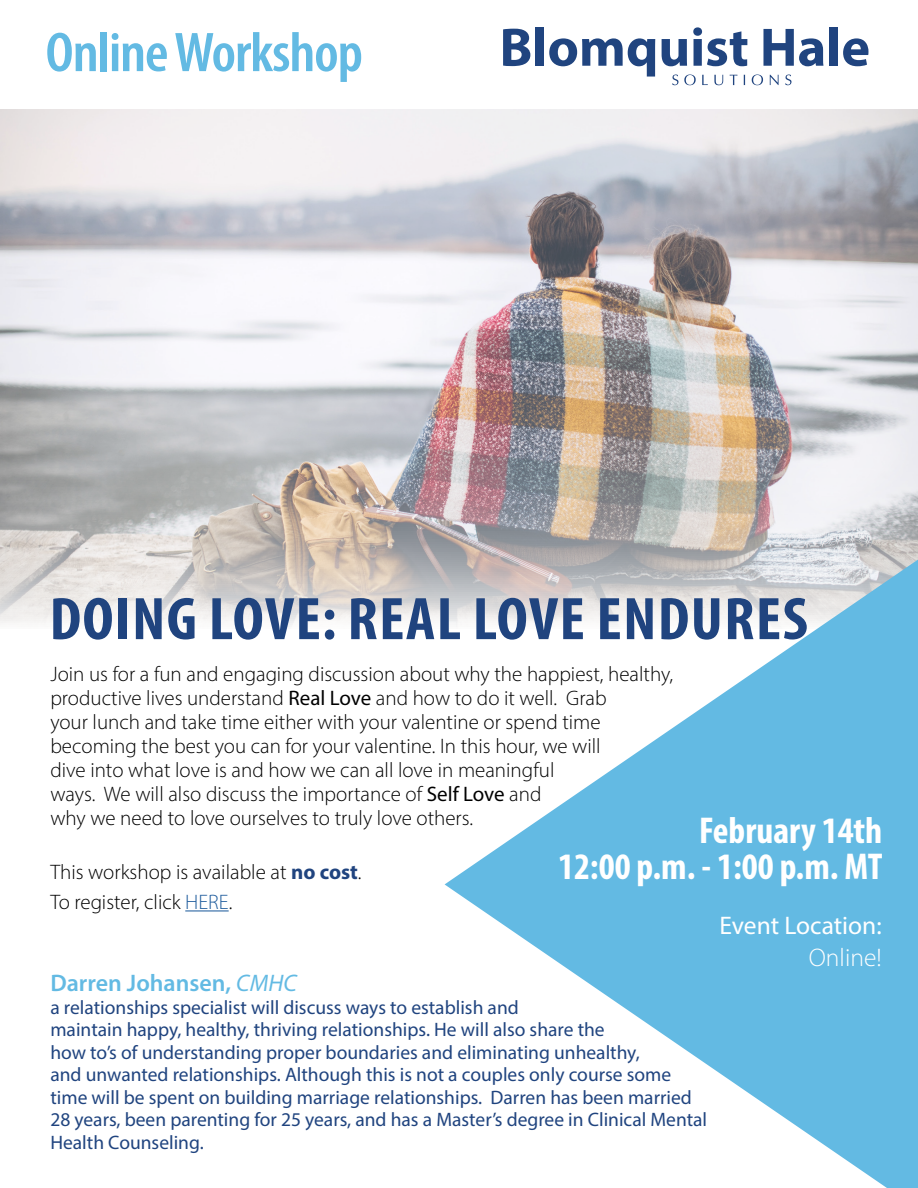
<style>
.page{position:relative;width:918px;height:1188px;background:#fff}
.page>*{position:absolute;margin:0;border:0;box-sizing:border-box;transform-origin:0 0}
.t1{font:700 condensed 60.6px "Myriad Pro";letter-spacing:.02em;color:#20447f;scale:1.06 1}
.t2{font:600 condensed 56.4px "Myriad Pro";letter-spacing:-.02em;color:#63bae3;scale:1.06 1}
.t3{font:700 condensed 37.5px/36px "Myriad Pro";color:#fff;text-align:right}
.t4{font:25.5px "Myriad Pro";color:#fff}
.t5{font:300 25.5px "Myriad Pro";color:#fff}
.t6{font:600 24px "Myriad Pro";color:#63bae3}
.t7{font:300 21px/24px "Myriad Pro";color:#000}
.t8{font:19.5px/22.5px "Myriad Pro";color:#20447f}
.s1{font-weight:400}
.s2{font-weight:700;color:#20447f}
.s3{color:#215e9e}
.s4{font-weight:400;font-style:italic}
</style>
<div class="page">
<img style="left:0;top:110px;width:918px;height:517px">
<hr style="left:185px;top:910px;width:44px;height:1px;background:#215e9e">
<svg style="left:503px;top:29px;width:27px;height:37px"></svg>
<div style="left:536px;top:27px;width:8px;height:39px;background:#20447f"></div>
<svg style="left:549px;top:38px;width:106px;height:39px"></svg>
<svg style="left:662px;top:39px;width:25px;height:27px"></svg>
<svg style="left:693px;top:27px;width:54px;height:39px"></svg>
<svg style="left:763px;top:29px;width:60px;height:37px"></svg>
<div style="left:830px;top:27px;width:8px;height:39px;background:#20447f"></div>
<svg style="left:843px;top:38px;width:25px;height:28px"></svg>
<svg style="left:672px;top:75px;width:6px;height:10px"></svg>
<svg style="left:684px;top:75px;width:12px;height:10px"></svg>
<svg style="left:702px;top:75px;width:6px;height:10px"></svg>
<svg style="left:714px;top:75px;width:9px;height:10px"></svg>
<svg style="left:730px;top:75px;width:7px;height:10px"></svg>
<svg style="left:752px;top:75px;width:11px;height:10px"></svg>
<svg style="left:770px;top:75px;width:9px;height:10px"></svg>
<svg style="left:785px;top:75px;width:6px;height:10px"></svg>
<svg style="left:445px;top:560px;width:473px;height:628px;fill:#63bae3"></svg>
<h2 class="t2" style="left:46px;top:18px;width:301px">Online Workshop</h2>
<h1 class="t1" style="left:50px;top:581px;width:717px">DOING LOVE: REAL LOVE ENDURES</h1>
<p class="t7" style="left:50px;top:662px;width:624px">Join us for a fun and engaging discussion about why the happiest, healthy, productive lives understand <span class="s1">Real Love</span> and how to do it well. Grab<br>your lunch and take time either with your valentine or spend time becoming the best you can for your valentine. In this hour, we will<br>dive into what love is and how we can all love in meaningful<br>ways. We will also discuss the importance of <span class="s1">Self Love</span> and<br>why we need to love ourselves to truly love others.</p>
<p class="t7" style="left:50px;top:857px;width:313px;line-height:30px">This workshop is available at <span class="s2">no cost</span>.<br>To register, click <span class="s3">HERE</span>.</p>
<h3 class="t3" style="left:558px;top:811px;width:326px">February 14th<br>12:00 p.m. - 1:00 p.m. MT</h3>
<p class="t4" style="left:720px;top:910px;width:164px">Event Location:</p>
<p class="t5" style="left:809px;top:942px;width:74px">Online!</p>
<p class="t6" style="left:50px;top:968px;width:248px">Darren Johansen, <span class="s4">CMHC</span></p>
<p class="t8" style="left:50px;top:996px;width:658px">a relationships specialist will discuss ways to establish and<br>maintain happy, healthy, thriving relationships. He will also share the<br>how to’s of understanding proper boundaries and eliminating unhealthy,<br>and unwanted relationships. Although this is not a couples only course some time will be spent on building marriage relationships. Darren has been married 28 years, been parenting for 25 years, and has a Master’s degree in Clinical Mental Health Counseling.</p>
</div>
